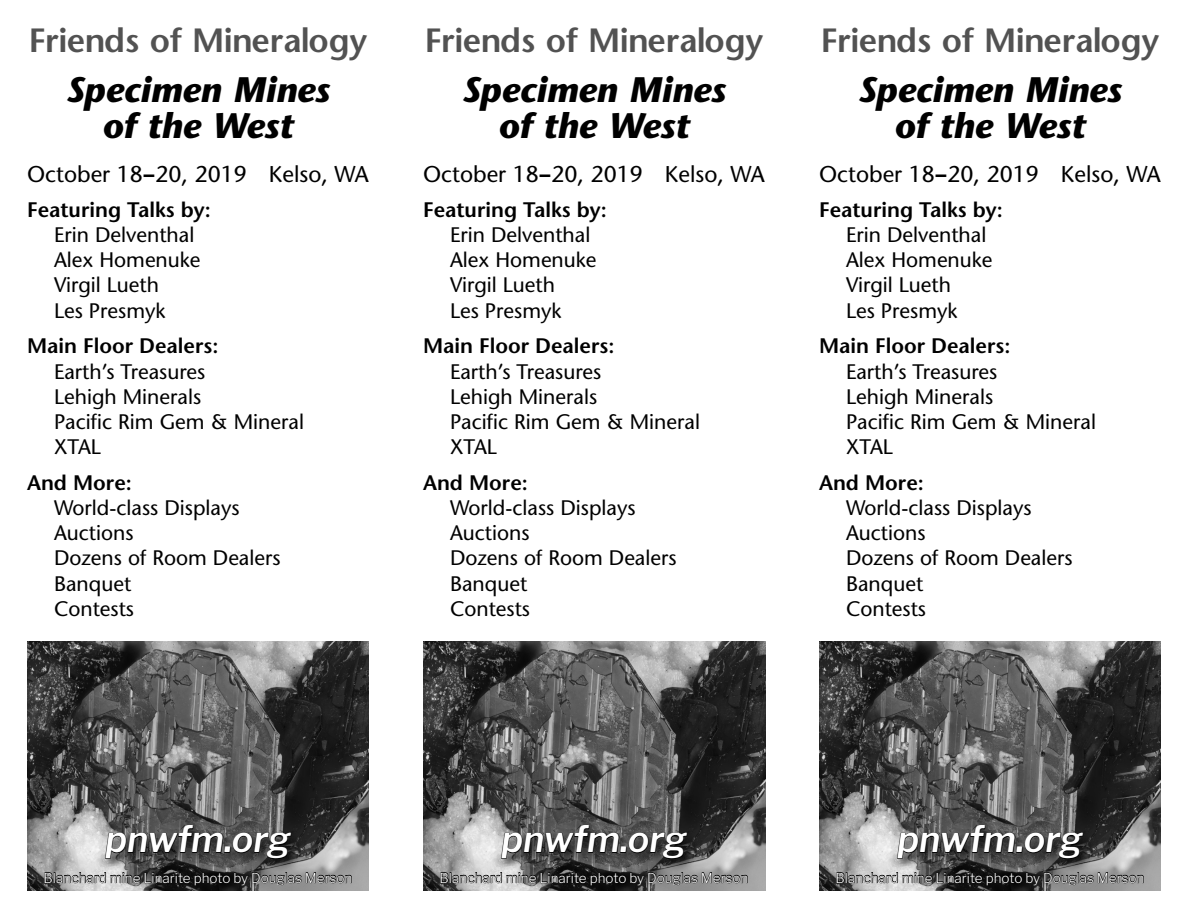
<style>
.page{position:relative;width:1188px;height:918px;background:#fff}
.page>*{position:absolute;margin:0;border:0;box-sizing:border-box;transform-origin:0 0}
.t1{font:italic 600 36px "Libre Franklin";color:#fff}
.t2{font:italic 700 35.4px/36px "Stone Sans";color:#000;text-align:center}
.t3{font:600 33.6px "Stone Sans";letter-spacing:-.02em;color:#525252}
.t4{font:22.8px "Stone Sans";color:#000}
.t5{font:21px/25.2px "Stone Sans";color:#000}
.t6{font:300 13.5px "Libre Franklin";color:#fff}
.s1{font-family:"Flare Gothic"}
.s2{font-weight:600}
</style>
<div class="page">
<img style="left:27px;top:642px;width:342px;height:249px">
<svg style="left:44px;top:822px;width:308px;height:69px;background:#656565"></svg>
<img style="left:423px;top:642px;width:342px;height:249px">
<svg style="left:440px;top:822px;width:308px;height:69px;background:#656565"></svg>
<img style="left:819px;top:642px;width:342px;height:249px">
<svg style="left:836px;top:822px;width:308px;height:69px;background:#656565"></svg>
<p class="t3" style="left:29px;top:20px;width:340px">Friends of Mineralogy</p>
<p class="t3" style="left:425px;top:20px;width:340px">Friends of Mineralogy</p>
<p class="t3" style="left:821px;top:20px;width:340px">Friends of Mineralogy</p>
<p class="t2" style="left:66px;top:72px;width:265px">Specimen Mines of the West</p>
<p class="t4" style="left:27px;top:160px;width:343px">October 18<span class="s1">–</span>20, 2019 Kelso, WA</p>
<p class="t5" style="left:54px;top:197px;width:158px;text-indent:-27px"><span class="s2">Featuring Talks by:<br></span>Erin Delventhal<br>Alex Homenuke<br>Virgil Lueth<br>Les Presmyk</p>
<p class="t5" style="left:54px;top:334px;width:252px;text-indent:-27px"><span class="s2">Main Floor Dealers:<br></span>Earth’s Treasures<br>Lehigh Minerals<br>Pacific Rim Gem &amp; Mineral<br>XTAL</p>
<p class="t5" style="left:54px;top:470px;width:187px;text-indent:-27px"><span class="s2">And More:<br></span>World-class Displays<br>Auctions</p>
<p class="t5" style="left:54px;top:546px;width:228px">Dozens of Room Dealers</p>
<p class="t5" style="left:54px;top:571px;width:82px">Banquet<br>Contests</p>
<p class="t2" style="left:462px;top:72px;width:265px">Specimen Mines of the West</p>
<p class="t4" style="left:423px;top:160px;width:343px">October 18<span class="s1">–</span>20, 2019 Kelso, WA</p>
<p class="t5" style="left:450px;top:197px;width:158px;text-indent:-27px"><span class="s2">Featuring Talks by:<br></span>Erin Delventhal<br>Alex Homenuke<br>Virgil Lueth<br>Les Presmyk</p>
<p class="t5" style="left:450px;top:334px;width:252px;text-indent:-27px"><span class="s2">Main Floor Dealers:<br></span>Earth’s Treasures<br>Lehigh Minerals<br>Pacific Rim Gem &amp; Mineral<br>XTAL</p>
<p class="t5" style="left:450px;top:470px;width:187px;text-indent:-27px"><span class="s2">And More:<br></span>World-class Displays<br>Auctions</p>
<p class="t5" style="left:450px;top:546px;width:228px">Dozens of Room Dealers</p>
<p class="t5" style="left:450px;top:571px;width:82px">Banquet<br>Contests</p>
<p class="t2" style="left:858px;top:72px;width:265px">Specimen Mines of the West</p>
<p class="t4" style="left:819px;top:160px;width:343px">October 18<span class="s1">–</span>20, 2019 Kelso, WA</p>
<p class="t5" style="left:846px;top:197px;width:158px;text-indent:-27px"><span class="s2">Featuring Talks by:<br></span>Erin Delventhal<br>Alex Homenuke<br>Virgil Lueth<br>Les Presmyk</p>
<p class="t5" style="left:846px;top:334px;width:252px;text-indent:-27px"><span class="s2">Main Floor Dealers:<br></span>Earth’s Treasures<br>Lehigh Minerals<br>Pacific Rim Gem &amp; Mineral<br>XTAL</p>
<p class="t5" style="left:846px;top:470px;width:187px;text-indent:-27px"><span class="s2">And More:<br></span>World-class Displays<br>Auctions</p>
<p class="t5" style="left:846px;top:546px;width:228px">Dozens of Room Dealers</p>
<p class="t5" style="left:846px;top:571px;width:82px">Banquet<br>Contests</p>
<p class="t1" style="left:105px;top:811px;width:187px">pnwfm.org</p>
<p class="t6" style="left:44px;top:867px;width:310px">Blanchard mine Linarite photo by Douglas Merson</p>
<p class="t1" style="left:501px;top:811px;width:187px">pnwfm.org</p>
<p class="t6" style="left:440px;top:867px;width:310px">Blanchard mine Linarite photo by Douglas Merson</p>
<p class="t1" style="left:897px;top:811px;width:187px">pnwfm.org</p>
<p class="t6" style="left:836px;top:867px;width:310px">Blanchard mine Linarite photo by Douglas Merson</p>
</div>
